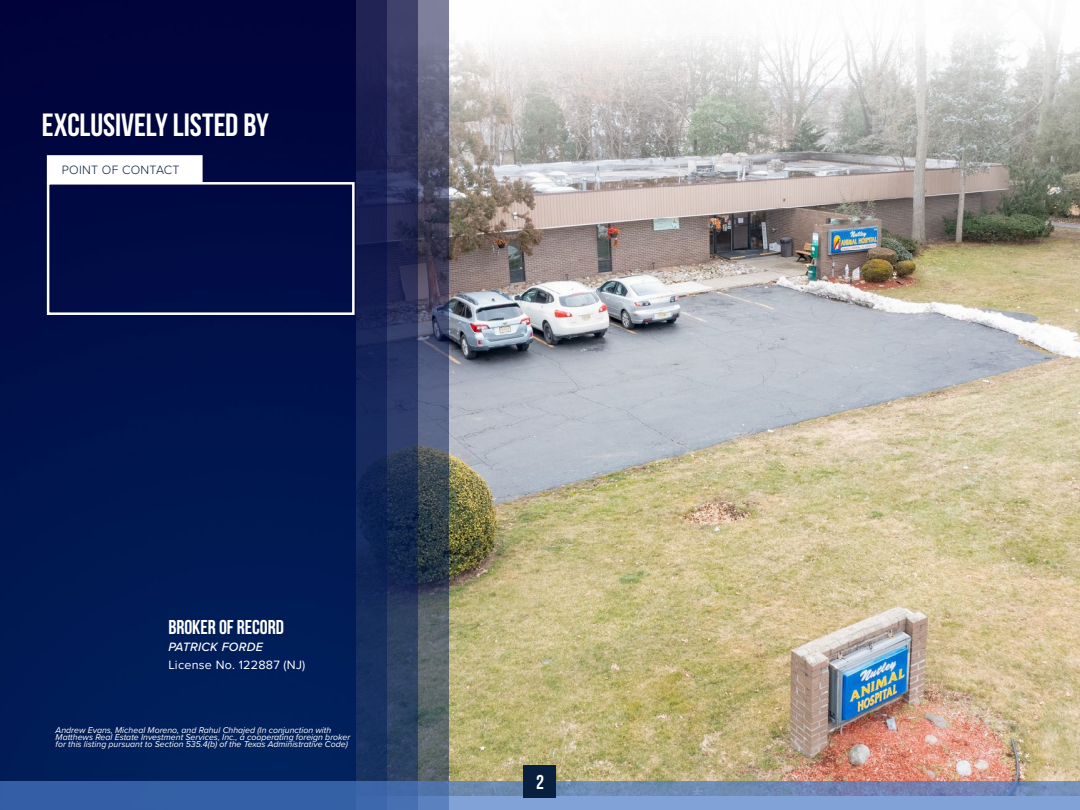
<style>
.page{position:relative;width:1080px;height:810px;background:#fff}
.page>*{position:absolute;margin:0;border:0;box-sizing:border-box;transform-origin:0 0}
.t1{font:700 32.12px "Bebas Neue";letter-spacing:-.005em;color:#fff}
.t2{font:700 20px "Bebas Neue";color:#fff}
.t3{font:12.5px "Proxima Nova";letter-spacing:.02em;color:#fff}
.t4{font:300 12.5px "Proxima Nova";letter-spacing:.02em;color:#071e3f}
.t5{font:italic 500 12.5px "Proxima Nova";letter-spacing:.02em;color:#fff}
.t6{font:italic 8.75px/7.5px "Proxima Nova";color:#fff}
</style>
<div class="page">
<img style="left:448px;top:0;width:632px;height:781px">
<img style="left:417px;top:0;width:31px;height:781px">
<img style="left:386px;top:0;width:31px;height:781px">
<img style="left:356px;top:0;width:30px;height:781px">
<img style="left:0;top:0;width:356px;height:781px">
<div style="left:47px;top:182px;width:308px;height:133px;border:2px solid #fff"></div>
<div style="left:47px;top:155px;width:156px;height:28px;background:#fff;border:2px solid #fff"></div>
<svg style="left:0;top:781px;width:1080px;height:29px;background:#5d7fb8"></svg>
<div style="left:524px;top:765px;width:32px;height:32px;background:#091f3e"></div>
<h1 class="t1" style="left:42px;top:107px;width:228px">EXCLUSIVELY LISTED BY</h1>
<h3 class="t4" style="left:62px;top:161px;width:119px">POINT OF CONTACT</h3>
<h2 class="t2" style="left:168px;top:616px;width:117px">BROKER OF RECORD</h2>
<h3 class="t5" style="left:168px;top:638px;width:96px">PATRICK FORDE</h3>
<h3 class="t3" style="left:168px;top:655px;width:139px">License No. 122887 (NJ)</h3>
<p class="t6" style="left:56px;top:725px;width:296px">Andrew Evans, Micheal Moreno, and Rahul Chhajed (In conjunction with<br>Matthews Real Estate Investment Services, Inc., a cooperating foreign broker for this listing pursuant to Section 535.4(b) of the Texas Administrative Code)</p>
<h2 class="t2" style="left:536px;top:771px;width:9px">2</h2>
</div>
